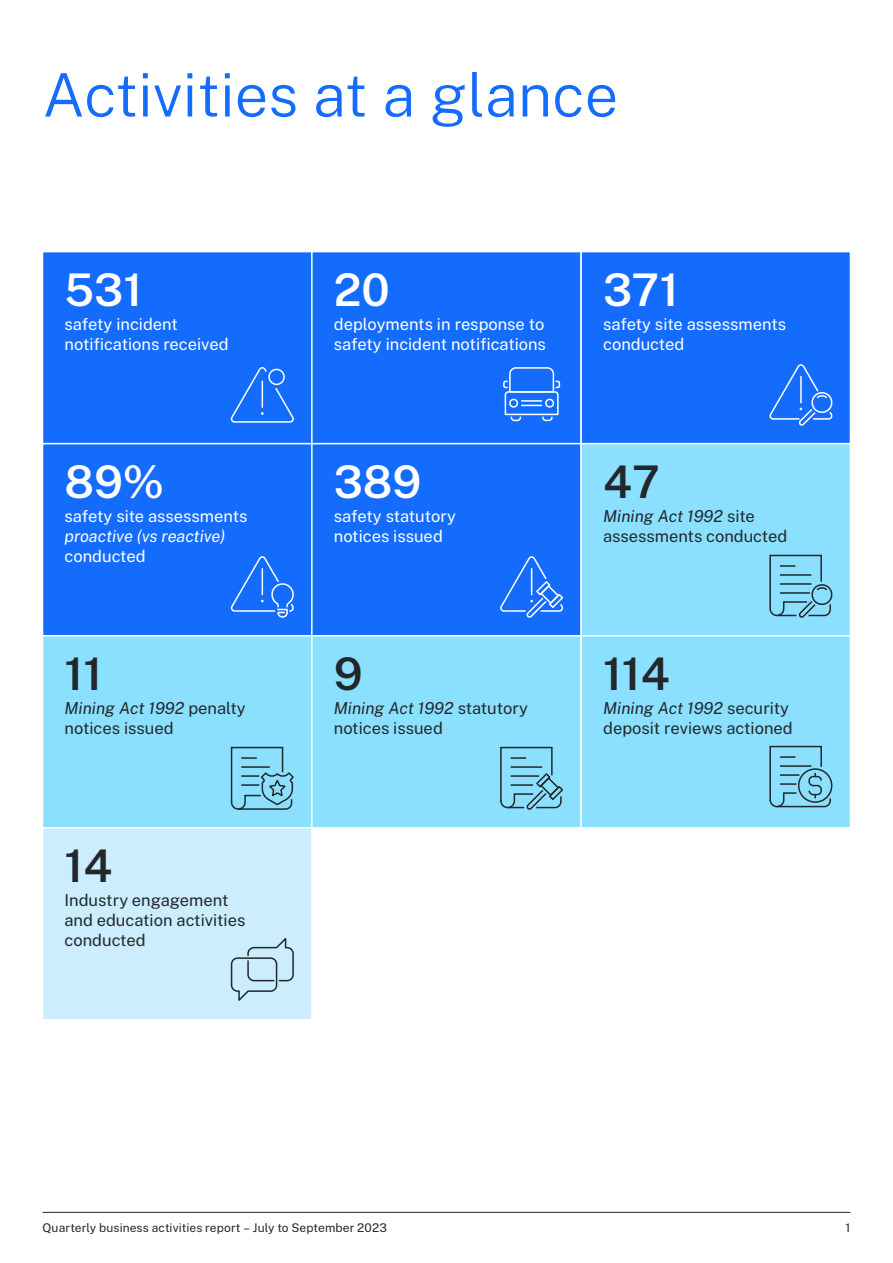
<style>
.page{position:relative;width:893px;height:1263px;background:#fff}
.page>*{position:absolute;margin:0;border:0;box-sizing:border-box;transform-origin:0 0}
.H1_colour{font:300 60px "Public Sans";color:#146cfd}
.Infographic_1__white{font:600 45px "Public Sans";color:#fff}
.Infographic_1{font:600 45px "Public Sans";color:#22272b}
.Infographic_2{font:16.5px/19.8px "Public Sans";color:#22272b}
.Infographic_2__white{font:16.5px/19.8px "Public Sans";color:#fff}
.t1{font:12px "Public Sans";letter-spacing:.01em;color:#22272b}
.s1{font-style:italic}
</style>
<div class="page">
<hr style="left:43px;top:1212px;width:807px;height:1px;background:#22272b">
<div style="left:43px;top:252px;width:269px;height:192px;background:#146cfd"></div>
<div style="left:42px;top:251px;width:271px;height:193px;border:2px solid #fff"></div>
<div style="left:312px;top:252px;width:269px;height:192px;background:#146cfd"></div>
<div style="left:311px;top:251px;width:271px;height:193px;border:2px solid #fff"></div>
<div style="left:581px;top:252px;width:269px;height:192px;background:#146cfd"></div>
<div style="left:580px;top:251px;width:271px;height:193px;border:2px solid #fff"></div>
<div style="left:43px;top:444px;width:269px;height:192px;background:#146cfd"></div>
<div style="left:42px;top:443px;width:271px;height:193px;border:2px solid #fff"></div>
<div style="left:312px;top:444px;width:269px;height:192px;background:#146cfd"></div>
<div style="left:311px;top:443px;width:271px;height:193px;border:2px solid #fff"></div>
<svg style="left:230px;top:367px;width:64px;height:56px"></svg>
<div style="left:268px;top:369px;width:17px;height:16px;border:2px solid #fff;border-radius:50%"></div>
<svg style="left:230px;top:556px;width:64px;height:62px"></svg>
<svg style="left:500px;top:556px;width:64px;height:62px"></svg>
<svg style="left:503px;top:367px;width:58px;height:55px"></svg>
<svg style="left:769px;top:364px;width:64px;height:62px"></svg>
<div style="left:581px;top:444px;width:269px;height:192px;background:#8ce0ff"></div>
<div style="left:580px;top:443px;width:271px;height:193px;border:2px solid #fff"></div>
<div style="left:43px;top:636px;width:269px;height:192px;background:#8ce0ff"></div>
<div style="left:42px;top:635px;width:271px;height:193px;border:2px solid #fff"></div>
<div style="left:312px;top:636px;width:269px;height:192px;background:#8ce0ff"></div>
<div style="left:311px;top:635px;width:271px;height:193px;border:2px solid #fff"></div>
<div style="left:581px;top:636px;width:269px;height:192px;background:#8ce0ff"></div>
<div style="left:580px;top:635px;width:271px;height:193px;border:2px solid #fff"></div>
<div style="left:43px;top:828px;width:269px;height:192px;background:#cbedfd"></div>
<div style="left:42px;top:827px;width:271px;height:194px;border:2px solid #fff"></div>
<svg style="left:500px;top:746px;width:63px;height:64px"></svg>
<svg style="left:769px;top:554px;width:64px;height:64px"></svg>
<svg style="left:230px;top:746px;width:64px;height:64px"></svg>
<svg style="left:769px;top:745px;width:63px;height:63px"></svg>
<div style="left:798px;top:768px;width:34px;height:35px;border:2px solid #22272b;border-radius:50%"></div>
<svg style="left:230px;top:938px;width:64px;height:63px"></svg>
<h1 class="H1_colour" style="left:43px;top:53px;width:577px">Activities at a glance</h1>
<p class="Infographic_1__white" style="left:65px;top:257px;width:79px">531</p>
<p class="Infographic_2__white" style="left:65px;top:313px;width:166px">safety incident notifications received</p>
<p class="Infographic_1__white" style="left:65px;top:449px;width:101px">89%</p>
<p class="Infographic_2__white" style="left:65px;top:506px;width:184px">safety site assessments <span class="s1">proactive (vs reactive) </span>conducted</p>
<p class="Infographic_1" style="left:65px;top:641px;width:39px">11</p>
<p class="Infographic_2" style="left:65px;top:698px;width:183px"><span class="s1">Mining Act 1992</span> penalty notices issued</p>
<p class="Infographic_1" style="left:65px;top:834px;width:49px">14</p>
<p class="Infographic_2" style="left:65px;top:890px;width:182px">Industry engagement and education activities conducted</p>
<p class="Infographic_1__white" style="left:334px;top:257px;width:58px">20</p>
<p class="Infographic_2__white" style="left:334px;top:313px;width:214px">deployments in response to safety incident notifications</p>
<p class="Infographic_1__white" style="left:334px;top:449px;width:89px">389</p>
<p class="Infographic_2__white" style="left:334px;top:506px;width:124px">safety statutory notices issued</p>
<p class="Infographic_1" style="left:334px;top:641px;width:30px">9</p>
<p class="Infographic_2" style="left:334px;top:698px;width:196px"><span class="s1">Mining Act 1992</span> statutory notices issued</p>
<p class="Infographic_1__white" style="left:603px;top:257px;width:77px">371</p>
<p class="Infographic_2__white" style="left:603px;top:313px;width:184px">safety site assessments conducted</p>
<p class="Infographic_1" style="left:603px;top:449px;width:58px">47</p>
<p class="Infographic_2" style="left:603px;top:506px;width:186px"><span class="s1">Mining Act 1992</span> site assessments conducted</p>
<p class="Infographic_1" style="left:603px;top:641px;width:68px">114</p>
<p class="Infographic_2" style="left:603px;top:698px;width:191px"><span class="s1">Mining Act 1992</span> security deposit reviews actioned</p>
<p class="t1" style="left:43px;top:1219px;width:346px">Quarterly business activities report – July to September 2023</p>
<p class="t1" style="left:846px;top:1219px;width:6px">1</p>
</div>
